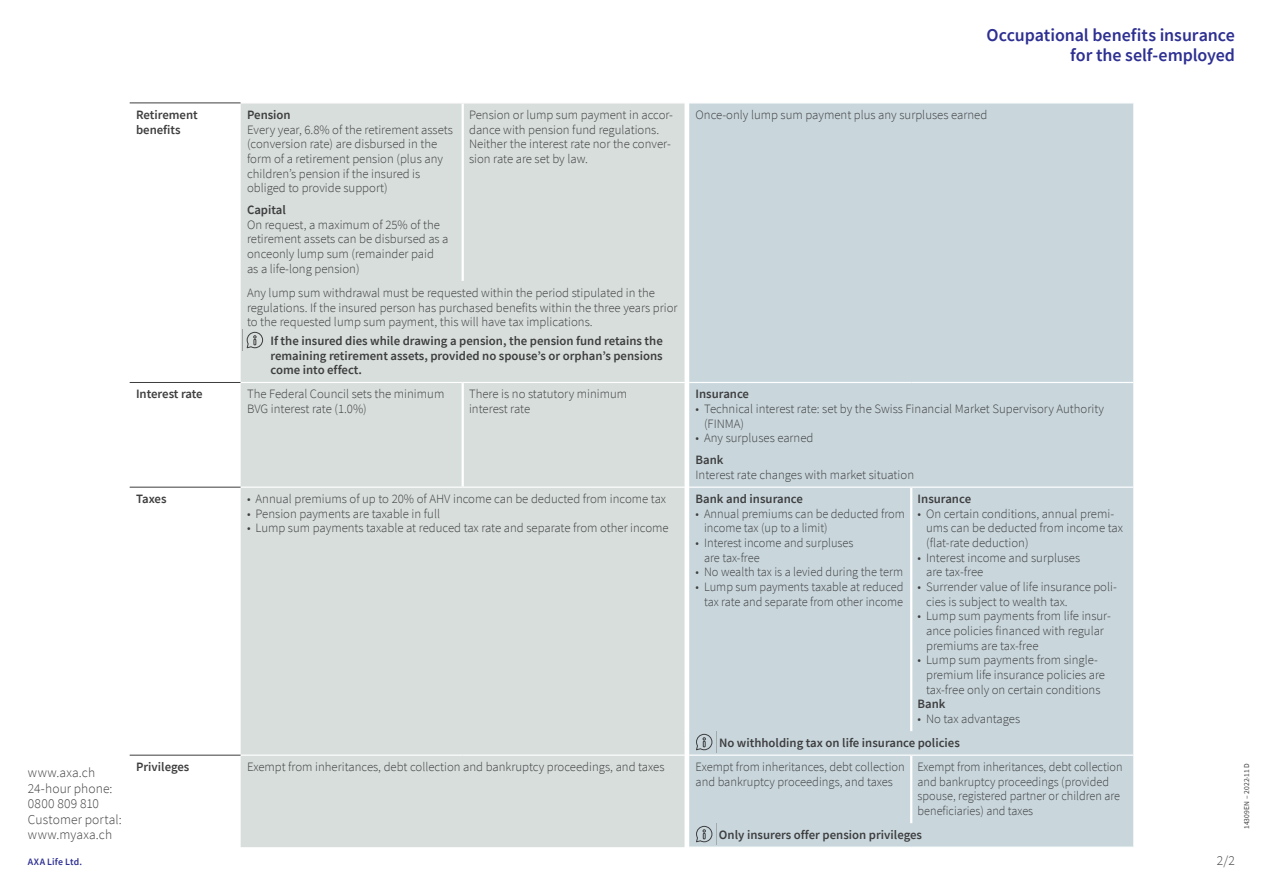
<style>
.page{position:relative;width:1263px;height:893px;background:#fff}
.page>*{position:absolute;margin:0;border:0;box-sizing:border-box;transform-origin:0 0}
.t1{font:600 18px/19.8px "Source Sans Pro";letter-spacing:-.005em;color:#2e3092;text-align:right}
.t2{font:300 13.5px/15.5px "Source Sans Pro";letter-spacing:.01em;color:#3e3e3f}
.t3{font:300 12.75px/14.7px "Source Sans Pro";color:#3e3e3f}
.t4{font:600 12.75px/14.7px "Source Sans Pro";color:#3e3e3f}
.t5{font:300 12.75px/14.7px "Source Sans Pro";color:#3e3e3f;scale:.96 1}
.t6{font:600 9.75px "Source Sans Pro";letter-spacing:.015em;color:#2e3092}
.t7{font:7.5px "Source Sans Pro";letter-spacing:.02em;color:#3e3e3f}
</style>
<div class="page">
<div style="left:241px;top:103px;width:444px;height:744px;background:#d7dedc"></div>
<div style="left:716px;top:103px;width:417px;height:744px;background:#c9d7dd"></div>
<hr style="left:130px;top:103px;width:111px;height:1px;background:#3e3e3f">
<hr style="left:130px;top:382px;width:111px;height:1px;background:#3e3e3f">
<hr style="left:130px;top:487px;width:111px;height:1px;background:#3e3e3f">
<hr style="left:130px;top:755px;width:111px;height:1px;background:#3e3e3f">
<hr style="left:462px;top:103px;width:2px;height:178px;background:#fff">
<hr style="left:462px;top:383px;width:2px;height:104px;background:#fff">
<hr style="left:910px;top:488px;width:2px;height:243px;background:#fff">
<hr style="left:910px;top:756px;width:2px;height:67px;background:#fff">
<hr style="left:241px;top:382px;width:222px;height:1px;background:#fff">
<hr style="left:463px;top:382px;width:222px;height:1px;background:#fff">
<hr style="left:689px;top:382px;width:222px;height:1px;background:#fff">
<hr style="left:911px;top:382px;width:222px;height:1px;background:#fff">
<hr style="left:241px;top:487px;width:222px;height:1px;background:#fff">
<hr style="left:463px;top:487px;width:222px;height:1px;background:#fff">
<hr style="left:689px;top:487px;width:222px;height:1px;background:#fff">
<hr style="left:911px;top:487px;width:222px;height:1px;background:#fff">
<hr style="left:241px;top:754px;width:222px;height:2px;background:#fff">
<hr style="left:463px;top:754px;width:222px;height:2px;background:#fff">
<hr style="left:689px;top:754px;width:222px;height:2px;background:#fff">
<hr style="left:911px;top:754px;width:222px;height:2px;background:#fff">
<svg style="left:243px;top:329px;width:24px;height:22px"></svg>
<div style="left:689px;top:103px;width:27px;height:744px;background:#c9d7dd"></div>
<h1 class="t1" style="left:986px;top:25px;width:250px">Occupational benefits insurance for the self-employed</h1>
<p class="t2" style="left:28px;top:765px;width:95px">www.axa.ch<br>24-hour phone:<br>0800 809 810<br>Customer portal: www.myaxa.ch</p>
<p class="t6" style="left:28px;top:855px;width:56px">AXA Life Ltd.</p>
<p class="t4" style="left:136px;top:107px;width:63px">Retirement benefits</p>
<p class="t4" style="left:247px;top:107px;width:45px">Pension</p>
<p class="t3" style="left:247px;top:122px;width:207px">Every year, 6.8% of the retirement assets (conversion rate) are disbursed in the form of a retirement pension (plus any children’s pension if the insured is obliged to provide support)</p>
<p class="t4" style="left:247px;top:202px;width:40px">Capital</p>
<p class="t3" style="left:247px;top:217px;width:203px">On request, a maximum of 25% of the retirement assets can be disbursed as a onceonly lump sum (remainder paid as a life-long pension)</p>
<p class="t3" style="left:469px;top:107px;width:206px">Pension or lump sum payment in accor&shy;dance with pension fund regulations.<br>Neither the interest rate nor the conver&shy;sion rate are set by law.</p>
<p class="t3" style="left:696px;top:107px;width:293px">Once-only lump sum payment plus any surpluses earned</p>
<p class="t3" style="left:247px;top:285px;width:432px">Any lump sum withdrawal must be requested within the period stipulated in the regulations. If the insured person has purchased benefits within the three years prior to the requested lump sum payment, this will have tax implications.</p>
<p class="t4" style="left:270px;top:333px;width:394px;text-align:justify">If the insured dies while drawing a pension, the pension fund retains the remaining retirement assets, provided no spouse’s or orphan’s pensions come into effect.</p>
<p class="t4" style="left:136px;top:387px;width:68px">Interest rate</p>
<p class="t3" style="left:247px;top:387px;width:199px">The Federal Council sets the minimum<br>BVG interest rate (1.0%)</p>
<p class="t3" style="left:469px;top:387px;width:160px">There is no statutory minimum interest rate</p>
<p class="t4" style="left:696px;top:387px;width:55px">Insurance</p>
<p class="t3" style="left:704px;top:401px;width:401px;text-indent:-9px">• Technical interest rate: set by the Swiss Financial Market Supervisory Authority (FINMA)</p>
<p class="t3" style="left:696px;top:431px;width:119px">• Any surpluses earned</p>
<p class="t4" style="left:696px;top:453px;width:29px">Bank</p>
<p class="t3" style="left:696px;top:467px;width:220px">Interest rate changes with market situation</p>
<p class="t4" style="left:136px;top:491px;width:32px">Taxes</p>
<p class="t3" style="left:247px;top:491px;width:421px">• Annual premiums of up to 20% of AHV income can be deducted from income tax</p>
<p class="t3" style="left:247px;top:506px;width:194px">• Pension payments are taxable in full</p>
<p class="t3" style="left:247px;top:521px;width:423px">• Lump sum payments taxable at reduced tax rate and separate from other income</p>
<p class="t4" style="left:696px;top:491px;width:109px">Bank and insurance</p>
<p class="t3" style="left:704px;top:506px;width:202px;text-indent:-9px">• Annual premiums can be deducted from income tax (up to a limit)</p>
<p class="t3" style="left:704px;top:535px;width:151px;text-indent:-9px">• Interest income and surpluses are tax-free</p>
<p class="t3" style="left:696px;top:565px;width:209px">• No wealth tax is a levied during the term</p>
<p class="t3" style="left:696px;top:579px;width:209px;text-align:right">• Lump sum payments taxable at reduced tax rate and separate from other income</p>
<p class="t4" style="left:918px;top:491px;width:55px">Insurance</p>
<p class="t3" style="left:926px;top:506px;width:198px;text-indent:-9px">• On certain conditions, annual premi&shy;ums can be deducted from income tax (flat-rate deduction)</p>
<p class="t3" style="left:926px;top:550px;width:156px;text-indent:-9px">• Interest income and surpluses are tax-free</p>
<p class="t3" style="left:926px;top:579px;width:192px;text-indent:-9px">• Surrender value of life insurance poli&shy;cies is subject to wealth tax.</p>
<p class="t3" style="left:926px;top:609px;width:186px;text-indent:-9px">• Lump sum payments from life insur&shy;ance policies financed with regular premiums are tax-free</p>
<p class="t3" style="left:926px;top:653px;width:180px;text-indent:-9px">• Lump sum payments from single&shy;premium life insurance policies are tax-free only on certain conditions</p>
<p class="t4" style="left:918px;top:697px;width:29px">Bank</p>
<p class="t3" style="left:918px;top:711px;width:104px">• No tax advantages</p>
<p class="t4" style="left:719px;top:735px;width:242px">No withholding tax on life insurance policies</p>
<p class="t4" style="left:136px;top:759px;width:55px">Privileges</p>
<p class="t3" style="left:247px;top:759px;width:419px">Exempt from inheritances, debt collection and bankruptcy proceedings, and taxes</p>
<p class="t3" style="left:696px;top:759px;width:211px">Exempt from inheritances, debt collection and bankruptcy proceedings, and taxes</p>
<p class="t5" style="left:918px;top:759px;width:215px">Exempt from inheritances, debt collection and bankruptcy proceedings (provided spouse, registered partner or children are beneficiaries) and taxes</p>
<p class="t4" style="left:719px;top:827px;width:205px">Only insurers offer pension privileges</p>
<p class="t7" style="left:1242px;top:829px;width:68px;rotate:-90deg">14309EN – 2022-11 D</p>
<p class="t2" style="left:1217px;top:853px;width:20px">2/2</p>
</div>
